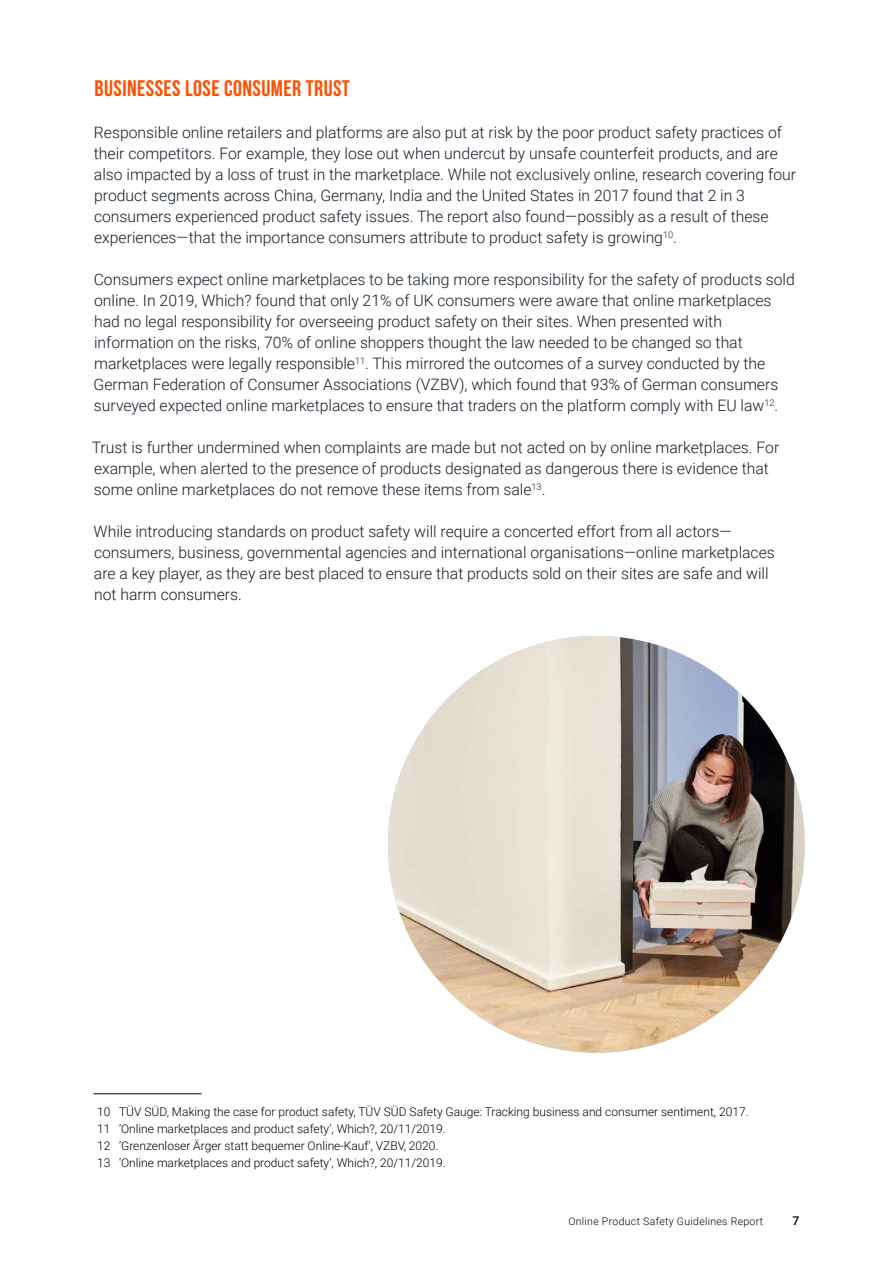
<style>
.page{position:relative;width:893px;height:1263px;background:#fff}
.page>*{position:absolute;margin:0;border:0;box-sizing:border-box;transform-origin:0 0}
.t1{font:22.5px "Bebas Neue";letter-spacing:.02em;color:#ff5000}
.t2{font:300 15.75px/21px "Roboto";color:#141e28}
.t3{font:300 12px/17.1px "Roboto";color:#000}
.t4{font:500 12px "Roboto";color:#000}
.t5{font:300 10.5px "Roboto";letter-spacing:.03em;color:#000}
</style>
<div class="page">
<hr style="left:94px;top:1093px;width:108px;height:1px;background:#000">
<img style="left:388px;top:636px;width:417px;height:417px;border-radius:208px">
<h1 class="t1" style="left:94px;top:76px;width:257px">BUSINESSES LOSE CONSUMER TRUST</h1>
<p class="t2" style="left:94px;top:121px;width:704px">Responsible online retailers and platforms are also put at risk by the poor product safety practices of their competitors. For example, they lose out when undercut by unsafe counterfeit products, and are also impacted by a loss of trust in the marketplace. While not exclusively online, research covering four product segments across China, Germany, India and the United States in 2017 found that 2 in 3 consumers experienced product safety issues. The report also found—possibly as a result of these experiences—that the importance consumers attribute to product safety is growing<sup>10</sup>.</p>
<p class="t2" style="left:94px;top:268px;width:703px">Consumers expect online marketplaces to be taking more responsibility for the safety of products sold online. In 2019, Which? found that only 21% of UK consumers were aware that online marketplaces had no legal responsibility for overseeing product safety on their sites. When presented with information on the risks, 70% of online shoppers thought the law needed to be changed so that marketplaces were legally responsible<sup>11</sup>. This mirrored the outcomes of a survey conducted by the German Federation of Consumer Associations (VZBV), which found that 93% of German consumers surveyed expected online marketplaces to ensure that traders on the platform comply with EU law<sup>12</sup>.</p>
<p class="t2" style="left:92px;top:436px;width:689px">Trust is further undermined when complaints are made but not acted on by online marketplaces. For example, when alerted to the presence of products designated as dangerous there is evidence that some online marketplaces do not remove these items from sale<sup>13</sup>.</p>
<p class="t2" style="left:94px;top:520px;width:683px">While introducing standards on product safety will require a concerted effort from all actors— consumers, business, governmental agencies and international organisations—online marketplaces are a key player, as they are best placed to ensure that products sold on their sites are safe and will not harm consumers.</p>
<p class="t3" style="left:97px;top:1102px;width:653px">10 TÜV SÜD, Making the case for product safety, TÜV SÜD Safety Gauge: Tracking business and consumer sentiment, 2017.<br>11 ‘Online marketplaces and product safety’, Which?, 20/11/2019.<br>12 ‘Grenzenloser Ärger statt bequemer Online-Kauf', VZBV, 2020.<br>13 ‘Online marketplaces and product safety’, Which?, 20/11/2019.</p>
<p class="t5" style="left:568px;top:1214px;width:196px">Online Product Safety Guidelines Report</p>
<p class="t4" style="left:793px;top:1212px;width:8px">7</p>
</div>
